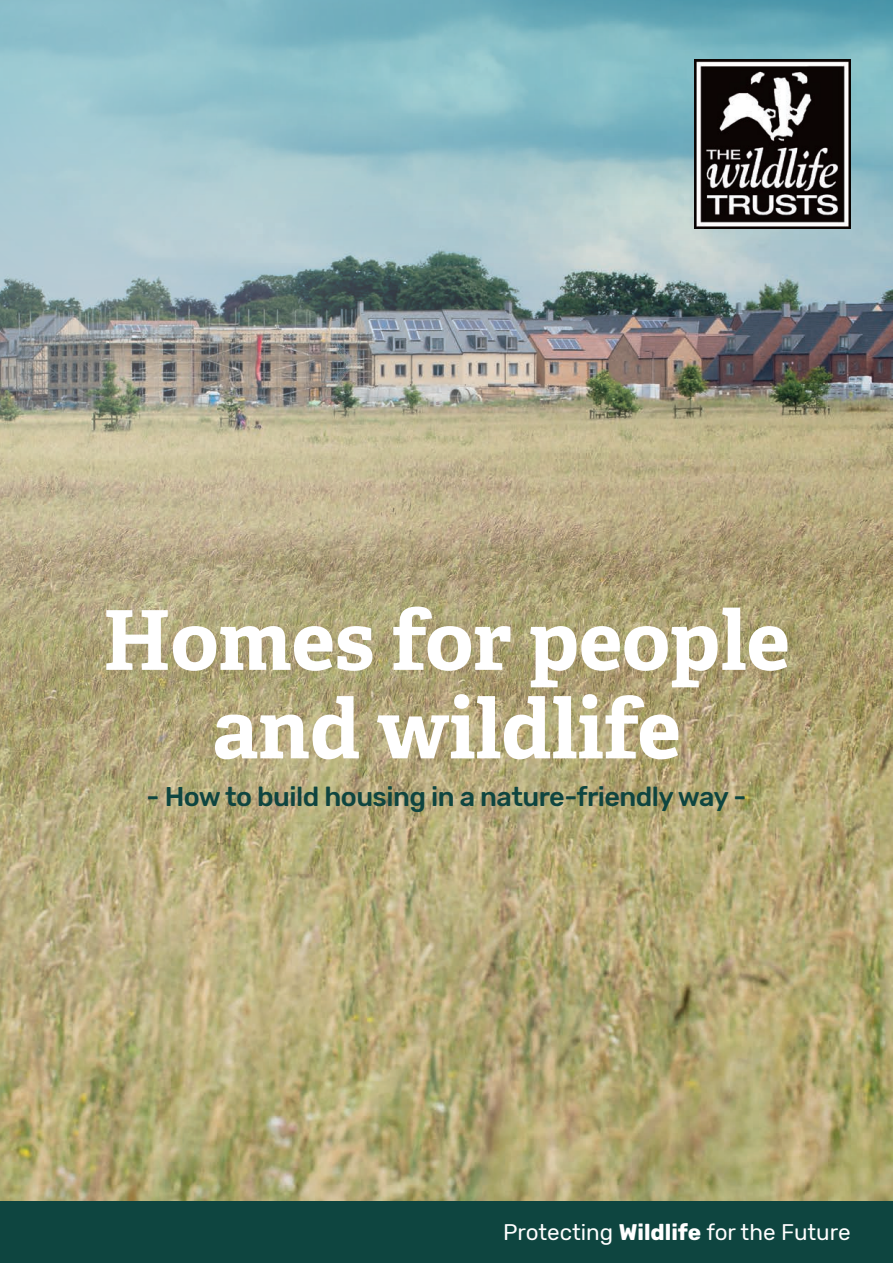
<style>
.page{position:relative;width:893px;height:1263px;background:#fff}
.page>*{position:absolute;margin:0;border:0;box-sizing:border-box;transform-origin:0 0}
.t1{font:700 82.5px/88.5px "Adelle";color:#fff;text-align:center}
.SUBTITLE{font:500 27px "Rubik";letter-spacing:-.02em;color:#0e4540}
.Body_BASIC{font:22.5px "Rubik";color:#fff}
.s1{font-weight:700}
</style>
<div class="page">
<img style="left:0;top:0;width:893px;height:1202px">
<div style="left:0;top:1202px;width:893px;height:61px;background:#0e4540"></div>
<img style="left:694px;top:60px;width:156px;height:168px">
<p class="t1" style="left:103px;top:593px;width:688px">Homes for people and wildlife</p>
<p class="SUBTITLE" style="left:147px;top:781px;width:601px">- How to build housing in a nature-friendly way -</p>
<p class="Body_BASIC" style="left:503px;top:1220px;width:349px">Protecting <span class="s1">Wildlife</span> for the Future</p>
</div>
